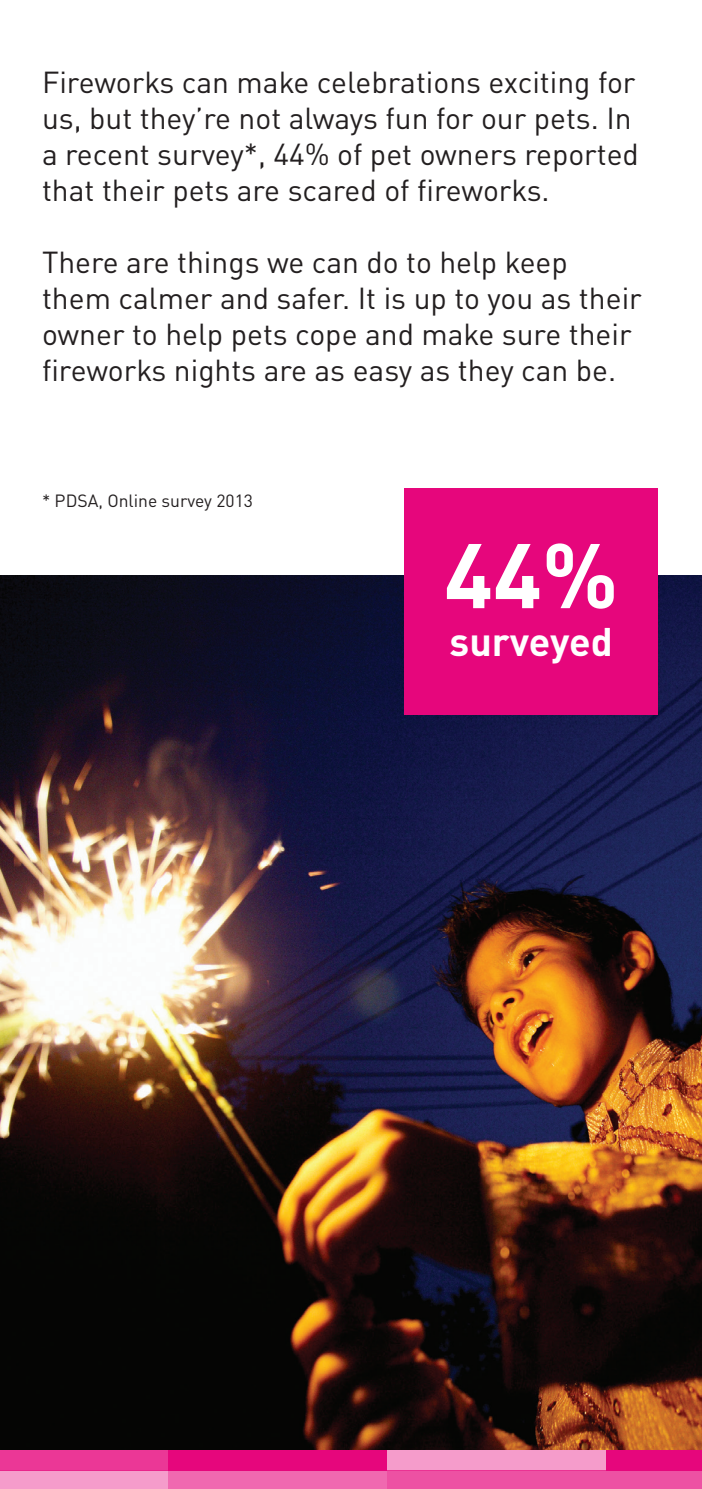
<style>
.page{position:relative;width:702px;height:1489px;background:#fff}
.page>*{position:absolute;margin:0;border:0;box-sizing:border-box;transform-origin:0 0}
.t1{font:700 90.25px "DIN Pro";color:#fff}
.t2{font:700 39.5px "DIN Pro";color:#fff}
.t3{font:30px/36px "DIN Pro";color:#231f20}
.t4{font:17.5px "DIN Pro";color:#231f20}
</style>
<div class="page">
<div style="left:0;top:1470px;width:168px;height:19px;background:#f59ccb"></div>
<div style="left:168px;top:1470px;width:219px;height:19px;background:#f069b0"></div>
<div style="left:387px;top:1470px;width:219px;height:19px;background:#ed51a3"></div>
<div style="left:606px;top:1470px;width:96px;height:19px;background:#ed51a3"></div>
<div style="left:0;top:1449px;width:168px;height:21px;background:#eb3796"></div>
<div style="left:168px;top:1449px;width:219px;height:21px;background:#e6067c"></div>
<div style="left:387px;top:1449px;width:219px;height:21px;background:#f59ccb"></div>
<div style="left:606px;top:1449px;width:96px;height:21px;background:#e6067c"></div>
<img style="left:0;top:576px;width:702px;height:873px">
<hr style="left:701px;top:919px;width:1px;height:79px;background:#231f20">
<div style="left:405px;top:488px;width:253px;height:226px;background:#e6067c"></div>
<p class="t3" style="left:42px;top:61px;width:598px">Fireworks can make celebrations exciting for us, but they’re not always fun for our pets. In a recent survey*, 44% of pet owners reported that their pets are scared of fireworks.</p>
<p class="t3" style="left:42px;top:241px;width:601px">There are things we can do to help keep them calmer and safer. It is up to you as their owner to help pets cope and make sure their fireworks nights are as easy as they can be.</p>
<p class="t4" style="left:42px;top:487px;width:212px">* PDSA, Online survey 2013</p>
<p class="t1" style="left:444px;top:500px;width:176px">44%</p>
<p class="t2" style="left:450px;top:608px;width:165px">surveyed</p>
</div>
